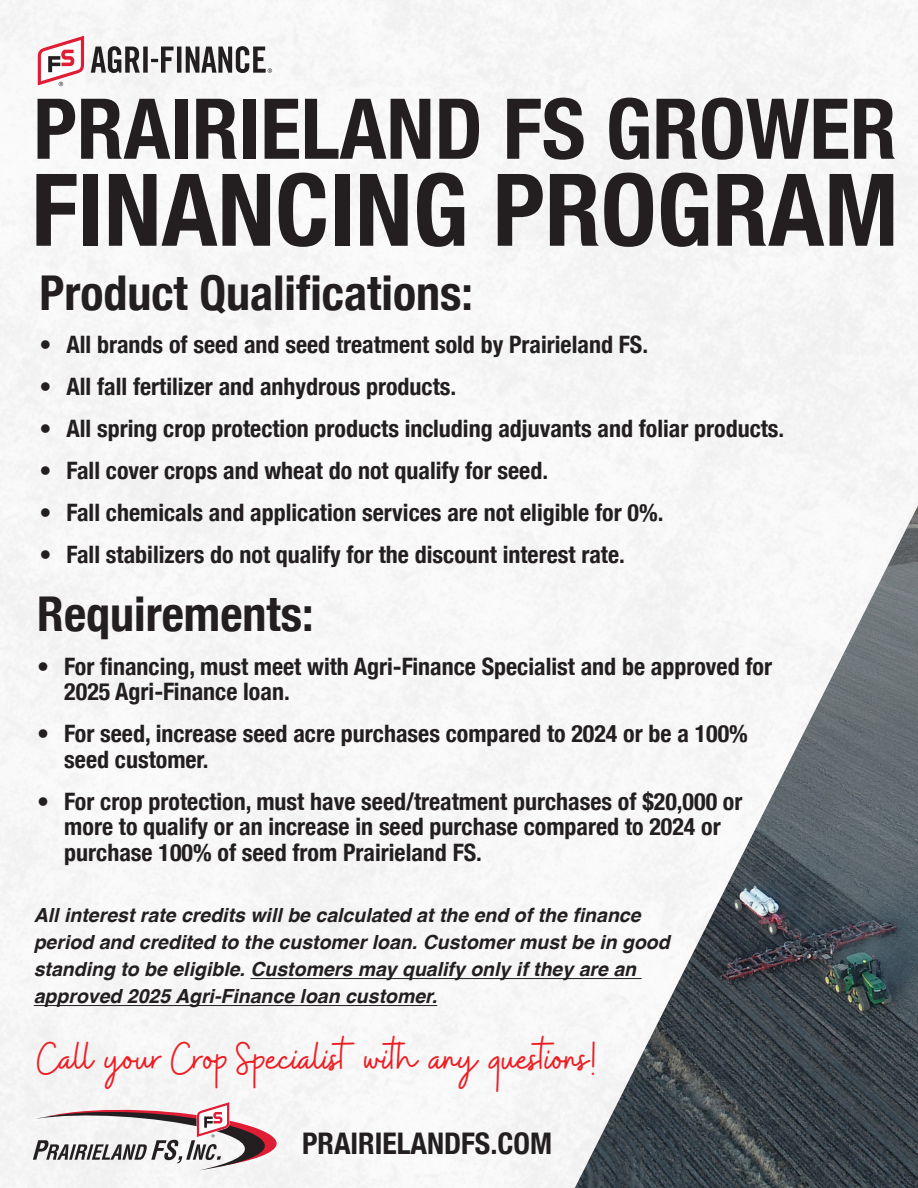
<style>
.page{position:relative;width:918px;height:1188px;background:#fff}
.page>*{position:absolute;margin:0;border:0;box-sizing:border-box;transform-origin:0 0}
.t1{font:700 condensed 100.5px "Helvetica Neue";color:#231f20}
.t2{font:700 condensed 84px "Helvetica Neue";color:#231f20}
.t3{font:700 condensed 48px "Helvetica Neue";color:#231f20}
.t4{font:46.5px "Buffalo";letter-spacing:-.05em;color:#ee1d23}
.t5{font:700 condensed 29.7px "Helvetica Neue";color:#231f20}
.t6{font:700 condensed 24px/25.5px "Helvetica Neue";color:#231f20}
.t7{font:italic 700 19.5px/27px "Helvetica";color:#231f20}
</style>
<div class="page">
<img style="left:0;top:0;width:918px;height:1188px">
<svg style="left:37px;top:35px;width:47px;height:51px"></svg>
<svg style="left:91px;top:46px;width:181px;height:27px"></svg>
<hr style="left:250px;top:978px;width:392px;height:1px;background:#231f20">
<hr style="left:34px;top:1005px;width:403px;height:1px;background:#231f20">
<svg style="left:33px;top:1102px;width:244px;height:68px"></svg>
<p class="t2" style="left:33px;top:78px;width:865px">PRAIRIELAND FS GROWER</p>
<p class="t1" style="left:31px;top:149px;width:869px">FINANCING PROGRAM</p>
<p class="t3" style="left:39px;top:264px;width:435px">Product Qualifications:</p>
<p class="t6" style="left:39px;top:332px;width:610px">• All brands of seed and seed treatment sold by Prairieland FS.</p>
<p class="t6" style="left:39px;top:374px;width:418px">• All fall fertilizer and anhydrous products.</p>
<p class="t6" style="left:39px;top:416px;width:746px">• All spring crop protection products including adjuvants and foliar products.</p>
<p class="t6" style="left:39px;top:458px;width:510px">• Fall cover crops and wheat do not qualify for seed.</p>
<p class="t6" style="left:39px;top:500px;width:626px">• Fall chemicals and application services are not eligible for 0%.</p>
<p class="t6" style="left:39px;top:542px;width:587px">• Fall stabilizers do not qualify for the discount interest rate.</p>
<p class="t3" style="left:37px;top:585px;width:278px">Requirements:</p>
<p class="t6" style="left:64px;top:653px;width:709px;text-indent:-27px">• For financing, must meet with Agri-Finance Specialist and be approved for<br>2025 Agri-Finance loan.</p>
<p class="t6" style="left:64px;top:721px;width:685px;text-indent:-27px">• For seed, increase seed acre purchases compared to 2024 or be a 100% seed customer.</p>
<p class="t6" style="left:64px;top:788px;width:680px;text-indent:-27px">• For crop protection, must have seed/treatment purchases of $20,000 or more to qualify or an increase in seed purchase compared to 2024 or purchase 100% of seed from Prairieland FS.</p>
<p class="t7" style="left:34px;top:902px;width:638px">All interest rate credits will be calculated at the end of the finance period and credited to the customer loan. Customer must be in good standing to be eligible. Customers may qualify only if they are an approved 2025 Agri-Finance loan customer.</p>
<p class="t4" style="left:37px;top:1032px;width:560px">Call your Crop Specialist with any questions!</p>
<p class="t5" style="left:302px;top:1125px;width:252px">PRAIRIELANDFS.COM</p>
</div>
